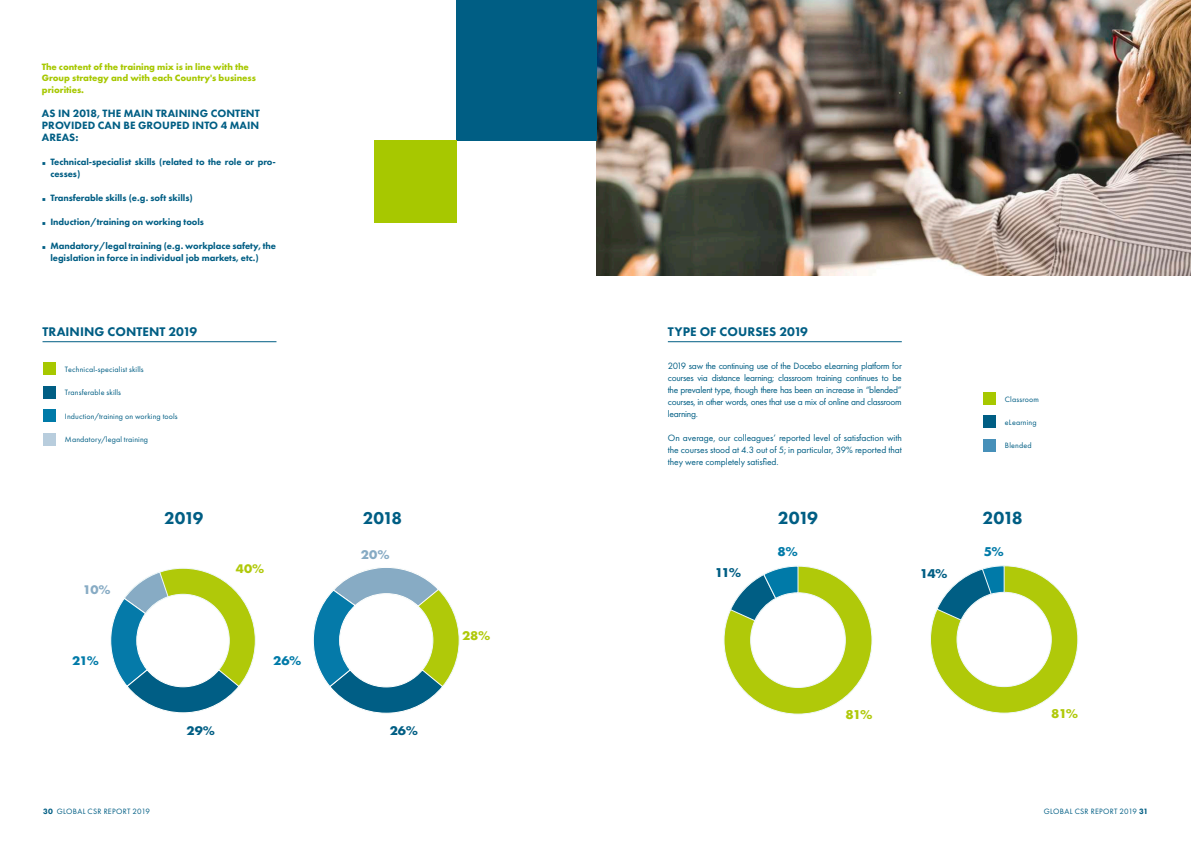
<style>
.page{position:relative;width:1191px;height:842px;background:#fff}
.page>*{position:absolute;margin:0;border:0;box-sizing:border-box;transform-origin:0 0}
.t1{font:800 18.2px "Futura PT";letter-spacing:-.065em;color:#005e84}
.t2{font:800 17.8px "Futura PT";letter-spacing:-.065em;color:#005e84}
.t3{font:700 13.3px "Futura PT";color:#005e84;scale:1.04 1}
.t4{font:700 13.3px "Futura PT";color:#b0c909;scale:1.04 1}
.t5{font:700 13.3px "Futura PT";color:#007aa8;scale:1.04 1}
.t6{font:700 13.1px "Futura PT";color:#87abc4;scale:1.04 1}
.t7{font:700 13.1px "Futura PT";color:#b0c909;scale:1.04 1}
.t8{font:700 13.1px "Futura PT";color:#007aa8;scale:1.04 1}
.t9{font:700 13.1px "Futura PT";color:#005e84;scale:1.04 1}
.t10{font:800 13px "Futura PT";letter-spacing:.005em;color:#005e84}
.t11{font:700 13px "Futura PT";color:#87abc4;scale:1.04 1}
.t12{font:700 13px "Futura PT";color:#b0c909;scale:1.04 1}
.t13{font:700 13px "Futura PT";color:#007aa8;scale:1.04 1}
.t14{font:700 13px "Futura PT";color:#005e84;scale:1.04 1}
.t15{font:800 11px/12px "Futura PT";letter-spacing:.005em;color:#005e84;text-align:justify}
.t16{font:9.5px/12px "Futura PT";letter-spacing:-.03em;color:#005e84;text-align:justify}
.t17{font:800 9.5px/12px "Futura PT";letter-spacing:-.005em;color:#005e84}
.t18{font:700 9.5px/11.7px "Futura PT";letter-spacing:-.005em;color:#a7c800}
.t19{font:8px "Futura PT";letter-spacing:.015em;color:#005e84}
.t20{font:8px "Futura PT";letter-spacing:.035em;color:#005e84}
.s1{font-weight:800}
</style>
<div class="page">
<div style="left:43px;top:433px;width:13px;height:13px;background:#b8cddd"></div>
<div style="left:43px;top:410px;width:13px;height:12px;background:#007aa8"></div>
<div style="left:43px;top:386px;width:13px;height:13px;background:#005e84"></div>
<div style="left:43px;top:363px;width:13px;height:12px;background:#a7c800"></div>
<hr style="left:43px;top:341px;width:233px;height:1px;background:#005e84">
<svg style="left:110px;top:568px;width:146px;height:145px"></svg>
<svg style="left:313px;top:567px;width:147px;height:147px"></svg>
<div style="left:983px;top:439px;width:12px;height:13px;background:#4790b9"></div>
<div style="left:983px;top:416px;width:12px;height:12px;background:#005e84"></div>
<div style="left:983px;top:392px;width:12px;height:13px;background:#a7c800"></div>
<hr style="left:668px;top:341px;width:233px;height:1px;background:#005e84">
<svg style="left:724px;top:566px;width:148px;height:149px"></svg>
<svg style="left:930px;top:565px;width:148px;height:149px"></svg>
<img style="left:596px;top:0;width:595px;height:275px">
<div style="left:456px;top:0;width:140px;height:140px;background:#005e84"></div>
<div style="left:374px;top:140px;width:82px;height:83px;background:#a7c800"></div>
<p class="t18" style="left:42px;top:60px;width:215px">The content of the training mix is in line with the<br>Group strategy and with each Country's business priorities.</p>
<p class="t15" style="left:42px;top:107px;width:219px">AS IN 2018, THE MAIN TRAINING CONTENT PROVIDED CAN BE GROUPED INTO 4 MAIN AREAS:</p>
<p class="t17" style="left:50px;top:156px;width:227px;text-indent:-9px">▪ Technical-specialist skills (related to the role or pro&shy;cesses)</p>
<p class="t17" style="left:42px;top:192px;width:152px">▪ Transferable skills (e.g. soft skills)</p>
<p class="t17" style="left:42px;top:216px;width:164px">▪ Induction/training on working tools</p>
<p class="t17" style="left:50px;top:240px;width:227px;text-indent:-9px">▪ Mandatory/legal training (e.g. workplace safety, the legislation in force in individual job markets, etc.)</p>
<h3 class="t10" style="left:43px;top:323px;width:156px">TRAINING CONTENT 2019</h3>
<p class="t19" style="left:65px;top:365px;width:80px">Technical-specialist skills</p>
<p class="t19" style="left:65px;top:411px;width:114px">Induction/training on working tools</p>
<p class="t19" style="left:65px;top:435px;width:85px">Mandatory/legal training</p>
<p class="t19" style="left:65px;top:388px;width:58px">Transferable skills</p>
<h2 class="t2" style="left:164px;top:507px;width:41px">2019</h2>
<h2 class="t2" style="left:363px;top:507px;width:41px">2018</h2>
<h3 class="t11" style="left:83px;top:581px;width:28px">10%</h3>
<h3 class="t13" style="left:72px;top:652px;width:27px">21%</h3>
<h3 class="t12" style="left:236px;top:561px;width:29px">40%</h3>
<h3 class="t14" style="left:186px;top:722px;width:29px">29%</h3>
<h3 class="t8" style="left:273px;top:652px;width:29px">26%</h3>
<h3 class="t6" style="left:361px;top:546px;width:29px">20%</h3>
<h3 class="t9" style="left:390px;top:722px;width:29px">26%</h3>
<h3 class="t7" style="left:462px;top:627px;width:29px">28%</h3>
<h3 class="t10" style="left:668px;top:323px;width:142px">TYPE OF COURSES 2019</h3>
<p class="t16" style="left:668px;top:360px;width:235px">2019 saw the continuing use of the Docebo eLearning platform for courses via distance learning; classroom training continues to be the prevalent type, though there has been an increase in “blended” courses, in other words, ones that use a mix of online and classroom learning.</p>
<p class="t16" style="left:668px;top:432px;width:235px">On average, our colleagues’ reported level of satisfaction with the courses stood at 4.3 out of 5; in particular, 39% reported that they were completely satisfied.</p>
<p class="t19" style="left:1005px;top:441px;width:28px">Blended</p>
<p class="t19" style="left:1005px;top:394px;width:35px">Classroom</p>
<p class="t19" style="left:1005px;top:417px;width:33px">eLearning</p>
<h1 class="t1" style="left:778px;top:506px;width:42px">2019</h1>
<h1 class="t1" style="left:982px;top:506px;width:42px">2018</h1>
<h3 class="t3" style="left:715px;top:564px;width:27px">11%</h3>
<h3 class="t5" style="left:777px;top:543px;width:21px">8%</h3>
<h3 class="t3" style="left:920px;top:565px;width:28px">14%</h3>
<h3 class="t5" style="left:983px;top:543px;width:21px">5%</h3>
<h3 class="t4" style="left:845px;top:706px;width:28px">81%</h3>
<h3 class="t4" style="left:1051px;top:705px;width:27px">81%</h3>
<p class="t20" style="left:43px;top:806px;width:109px"><span class="s1">30</span> GLOBAL CSR REPORT 2019</p>
<p class="t20" style="left:1044px;top:806px;width:106px">GLOBAL CSR REPORT 2019 <span class="s1">31</span></p>
</div>
